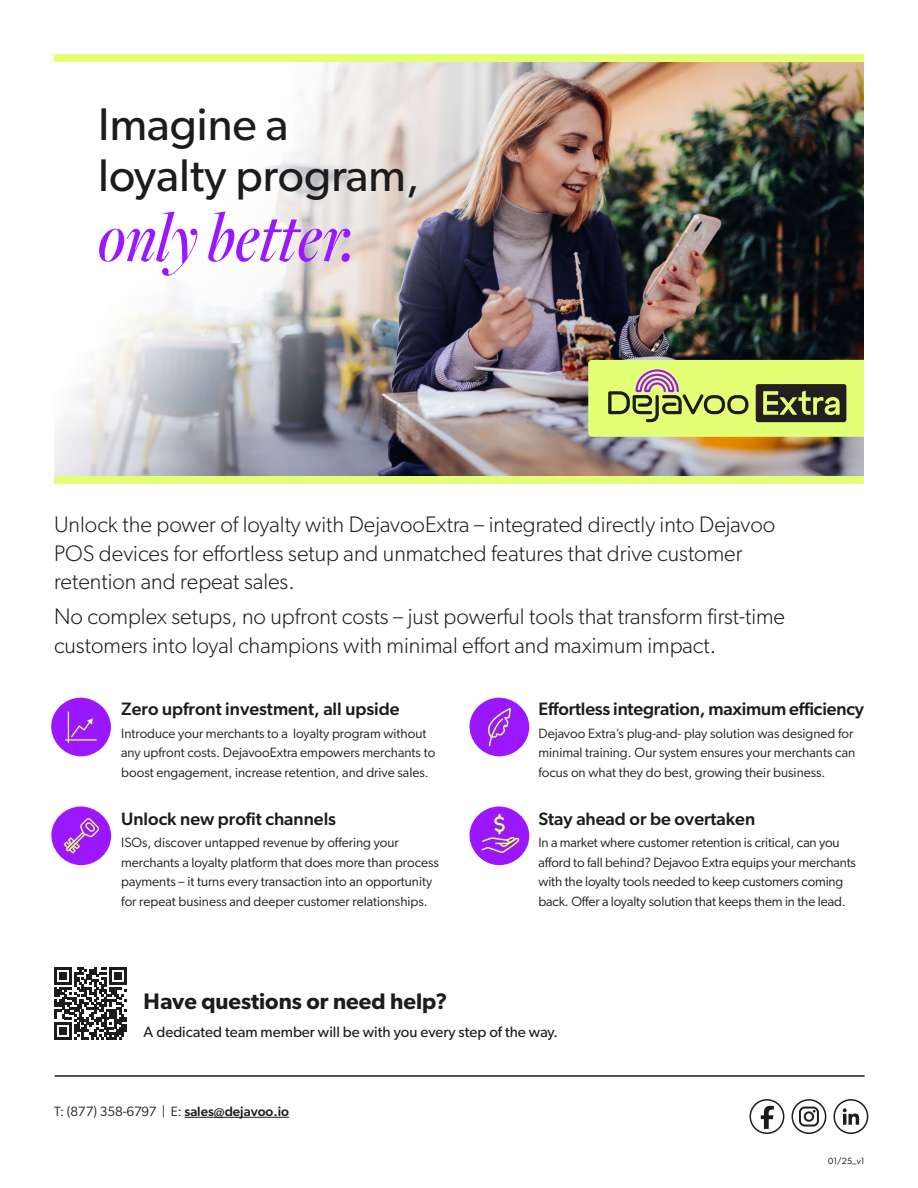
<style>
.page{position:relative;width:918px;height:1188px;background:#fff}
.page>*{position:absolute;margin:0;border:0;box-sizing:border-box;transform-origin:0 0}
.t1{font:italic 500 74.25px "Freight Big Cmp Pro";color:#9a17ff}
.t2{font:45.9px/51px "Gibson";color:#1c1c1c}
.Intro_Copy{font:300 22.5px/28.5px "Gibson";color:#1c1c1c}
.Contact_info_header{font:600 22.5px "Gibson";color:#1c1c1c}
.Heading_2{font:500 18px "Gibson";color:#1c1c1c}
.Contact_info_Subhead{font:15px "Gibson";color:#1c1c1c}
.Body_Copy{font:13.5px/19.5px "Gibson";color:#1c1c1c}
.Contact_Body{font:13.5px "Gibson";letter-spacing:-.015em;color:#1c1c1c}
.Call_Out{font:9px "Gibson";color:#09080c}
.s1{font-weight:500}
</style>
<div class="page">
<hr style="left:185px;top:1117px;width:104px;height:1px;background:#1c1c1c">
<hr style="left:55px;top:1075px;width:810px;height:2px;background:#1c1c1c">
<img style="left:54px;top:62px;width:810px;height:414px">
<svg style="left:588px;top:360px;width:276px;height:77px;background:#bdd068"></svg>
<div style="left:54px;top:54px;width:810px;height:8px;background:#e3ff76"></div>
<div style="left:54px;top:476px;width:810px;height:8px;background:#e3ff76"></div>
<div style="left:791px;top:1099px;width:35px;height:35px;border:2px solid #1c1c1c;border-radius:17px"></div>
<svg style="left:799px;top:1107px;width:20px;height:20px"></svg>
<div style="left:750px;top:1099px;width:34px;height:35px;border:2px solid #1c1c1c;border-radius:50%"></div>
<svg style="left:761px;top:1106px;width:13px;height:23px"></svg>
<div style="left:833px;top:1099px;width:35px;height:35px;border:2px solid #1c1c1c;border-radius:50%"></div>
<svg style="left:843px;top:1108px;width:16px;height:17px"></svg>
<svg style="left:51px;top:697px;width:60px;height:60px"></svg>
<svg style="left:469px;top:697px;width:60px;height:60px"></svg>
<svg style="left:51px;top:806px;width:60px;height:60px"></svg>
<svg style="left:469px;top:806px;width:60px;height:60px"></svg>
<svg style="left:54px;top:967px;width:73px;height:72px"></svg>
<p class="t2" style="left:98px;top:98px;width:323px">Imagine a loyalty program,</p>
<p class="t1" style="left:98px;top:190px;width:257px">only better.</p>
<p class="Intro_Copy" style="left:54px;top:510px;width:723px">Unlock the power of loyalty with DejavooExtra – integrated directly into Dejavoo<br>POS devices for effortless setup and unmatched features that drive customer retention and repeat sales.</p>
<p class="Intro_Copy" style="left:54px;top:602px;width:733px">No complex setups, no upfront costs – just powerful tools that transform first-time customers into loyal champions with minimal effort and maximum impact.</p>
<p class="Heading_2" style="left:121px;top:698px;width:280px">Zero upfront investment, all upside</p>
<p class="Body_Copy" style="left:121px;top:723px;width:316px">Introduce your merchants to a loyalty program without any upfront costs. DejavooExtra empowers merchants to boost engagement, increase retention, and drive sales.</p>
<p class="Heading_2" style="left:121px;top:808px;width:216px">Unlock new profit channels</p>
<p class="Body_Copy" style="left:121px;top:833px;width:319px">ISOs, discover untapped revenue by offering your merchants a loyalty platform that does more than process payments – it turns every transaction into an opportunity for repeat business and deeper customer relationships.</p>
<p class="Heading_2" style="left:539px;top:698px;width:327px">Effortless integration, maximum efficiency</p>
<p class="Body_Copy" style="left:539px;top:723px;width:318px">Dejavoo Extra’s plug-and- play solution was designed for minimal training. Our system ensures your merchants can focus on what they do best, growing their business.</p>
<p class="Heading_2" style="left:539px;top:808px;width:218px">Stay ahead or be overtaken</p>
<p class="Body_Copy" style="left:539px;top:833px;width:319px">In a market where customer retention is critical, can you afford to fall behind? Dejavoo Extra equips your merchants with the loyalty tools needed to keep customers coming back. Offer a loyalty solution that keeps them in the lead.</p>
<p class="Contact_info_header" style="left:144px;top:988px;width:305px">Have questions or need help?</p>
<p class="Contact_info_Subhead" style="left:144px;top:1023px;width:416px">A dedicated team member will be with you every step of the way.</p>
<p class="Contact_Body" style="left:54px;top:1103px;width:237px">T: (877) 358-6797 | E: <span class="s1">sales@dejavoo.io</span></p>
<p class="Call_Out" style="left:828px;top:1155px;width:38px">01/25_v1</p>
</div>
